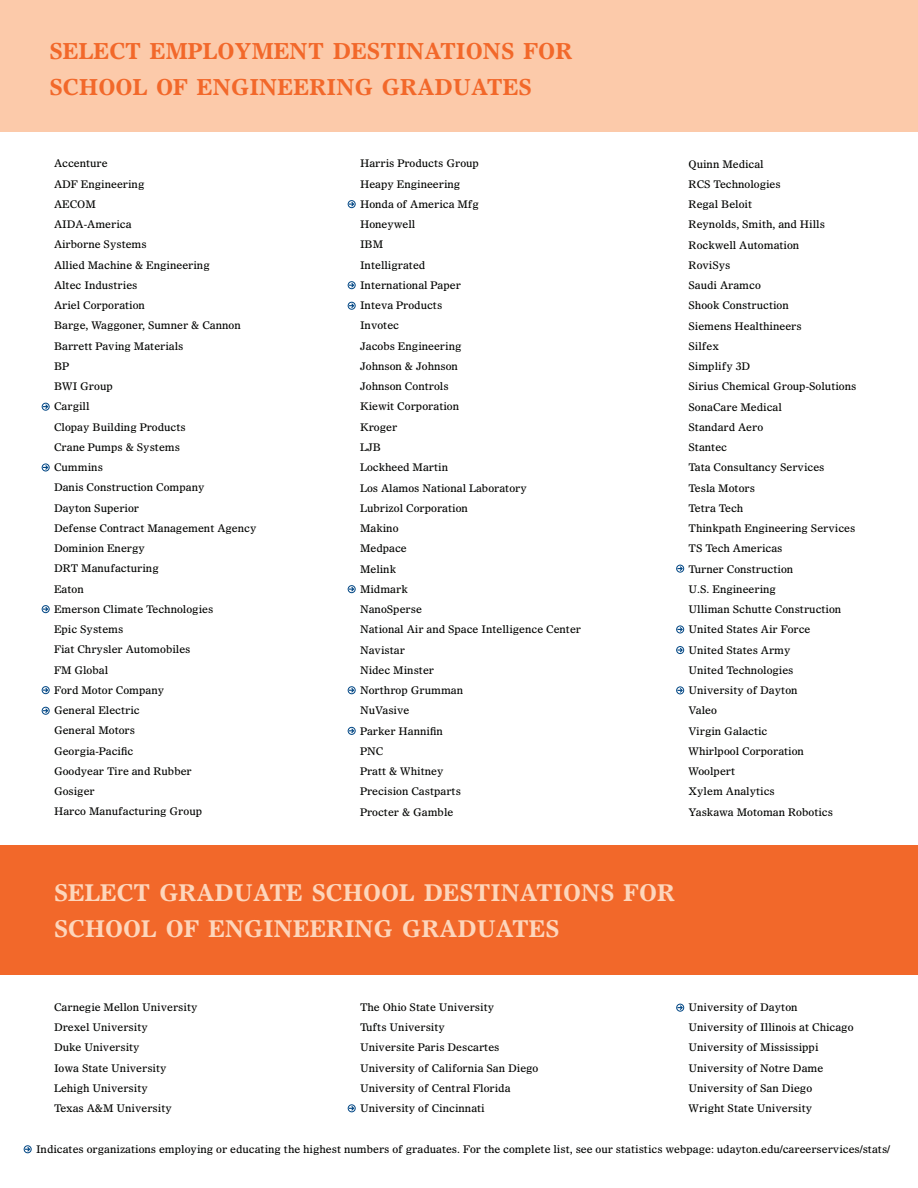
<style>
.page{position:relative;width:918px;height:1188px;background:#fff}
.page>*{position:absolute;margin:0;border:0;box-sizing:border-box;transform-origin:0 0}
.t1{font:700 23.1px/36px "Olympian LT Std";color:#fdd6bc}
.t2{font:700 22.05px/36px "Olympian LT Std";color:#f2682a}
.t3{font:10.5px/20.2px "Olympian LT Std";color:#040503}
</style>
<div class="page">
<div style="left:0;top:845px;width:918px;height:129px;background:#f2682a"></div>
<div style="left:0;top:0;width:918px;height:132px;background:#fccaaa"></div>
<div style="left:24px;top:1146px;width:7px;height:7px;border:1px solid #004684;border-radius:50%"></div>
<div style="left:42px;top:403px;width:7px;height:7px;border:1px solid #004684;border-radius:50%"></div>
<div style="left:348px;top:282px;width:7px;height:7px;border:1px solid #004684;border-radius:50%"></div>
<div style="left:348px;top:200px;width:7px;height:8px;border:1px solid #004684;border-radius:50%"></div>
<div style="left:676px;top:626px;width:8px;height:7px;border:1px solid #004684;border-radius:50%"></div>
<div style="left:676px;top:565px;width:8px;height:7px;border:1px solid #004684;border-radius:50%"></div>
<div style="left:348px;top:302px;width:7px;height:7px;border:1px solid #004684;border-radius:50%"></div>
<div style="left:348px;top:585px;width:7px;height:8px;border:1px solid #004684;border-radius:50%"></div>
<div style="left:348px;top:687px;width:7px;height:7px;border:1px solid #004684;border-radius:50%"></div>
<svg style="left:678px;top:648px;width:4px;height:4px"></svg>
<div style="left:676px;top:646px;width:8px;height:8px;border:1px solid #004684;border-radius:50%"></div>
<div style="left:676px;top:687px;width:8px;height:7px;border:1px solid #004684;border-radius:50%"></div>
<div style="left:348px;top:1105px;width:7px;height:7px;border:1px solid #004684;border-radius:50%"></div>
<div style="left:677px;top:1004px;width:7px;height:7px;border:1px solid #004684;border-radius:50%"></div>
<div style="left:42px;top:464px;width:7px;height:7px;border:1px solid #004684;border-radius:50%"></div>
<div style="left:42px;top:605px;width:7px;height:8px;border:1px solid #004684;border-radius:50%"></div>
<div style="left:42px;top:686px;width:7px;height:8px;border:1px solid #004684;border-radius:50%"></div>
<div style="left:42px;top:707px;width:7px;height:7px;border:1px solid #004684;border-radius:50%"></div>
<div style="left:348px;top:727px;width:7px;height:8px;border:1px solid #004684;border-radius:50%"></div>
<h2 class="t2" style="left:49px;top:33px;width:525px">SELECT EMPLOYMENT DESTINATIONS FOR<br>SCHOOL OF ENGINEERING GRADUATES</h2>
<p class="t3" style="left:54px;top:153px;width:204px">Accenture<br>ADF Engineering<br>AECOM<br>AIDA-America<br>Airborne Systems<br>Allied Machine &amp; Engineering<br>Altec Industries<br>Ariel Corporation<br>Barge, Waggoner, Sumner &amp; Cannon<br>Barrett Paving Materials<br>BP<br>BWI Group<br>Cargill<br>Clopay Building Products<br>Crane Pumps &amp; Systems<br>Cummins<br>Danis Construction Company<br>Dayton Superior<br>Defense Contract Management Agency<br>Dominion Energy<br>DRT Manufacturing<br>Eaton<br>Emerson Climate Technologies<br>Epic Systems<br>Fiat Chrysler Automobiles<br>FM Global<br>Ford Motor Company<br>General Electric<br>General Motors<br>Georgia-Pacific<br>Goodyear Tire and Rubber<br>Gosiger<br>Harco Manufacturing Group</p>
<p class="t3" style="left:360px;top:153px;width:223px">Harris Products Group<br>Heapy Engineering<br>Honda of America Mfg<br>Honeywell<br>IBM<br>Intelligrated<br>International Paper<br>Inteva Products<br>Invotec<br>Jacobs Engineering<br>Johnson &amp; Johnson<br>Johnson Controls<br>Kiewit Corporation<br>Kroger<br>LJB<br>Lockheed Martin<br>Los Alamos National Laboratory<br>Lubrizol Corporation<br>Makino<br>Medpace<br>Melink<br>Midmark<br>NanoSperse<br>National Air and Space Intelligence Center<br>Navistar<br>Nidec Minster<br>Northrop Grumman<br>NuVasive<br>Parker Hannifin<br>PNC<br>Pratt &amp; Whitney<br>Precision Castparts<br>Procter &amp; Gamble</p>
<p class="t3" style="left:689px;top:153px;width:169px">Quinn Medical<br>RCS Technologies<br>Regal Beloit<br>Reynolds, Smith, and Hills<br>Rockwell Automation<br>RoviSys<br>Saudi Aramco<br>Shook Construction<br>Siemens Healthineers<br>Silfex<br>Simplify 3D<br>Sirius Chemical Group-Solutions<br>SonaCare Medical<br>Standard Aero<br>Stantec<br>Tata Consultancy Services<br>Tesla Motors<br>Tetra Tech<br>Thinkpath Engineering Services<br>TS Tech Americas<br>Turner Construction<br>U.S. Engineering<br>Ulliman Schutte Construction<br>United States Air Force<br>United States Army<br>United Technologies<br>University of Dayton<br>Valeo<br>Virgin Galactic<br>Whirlpool Corporation<br>Woolpert<br>Xylem Analytics<br>Yaskawa Motoman Robotics</p>
<h1 class="t1" style="left:54px;top:874px;width:622px">SELECT GRADUATE SCHOOL DESTINATIONS FOR<br>SCHOOL OF ENGINEERING GRADUATES</h1>
<p class="t3" style="left:54px;top:997px;width:145px">Carnegie Mellon University<br>Drexel University<br>Duke University<br>Iowa State University<br>Lehigh University<br>Texas A&amp;M University</p>
<p class="t3" style="left:360px;top:997px;width:180px">The Ohio State University<br>Tufts University<br>Universite Paris Descartes<br>University of California San Diego<br>University of Central Florida<br>University of Cincinnati</p>
<p class="t3" style="left:689px;top:997px;width:167px">University of Dayton<br>University of Illinois at Chicago<br>University of Mississippi<br>University of Notre Dame<br>University of San Diego<br>Wright State University</p>
<p class="t3" style="left:36px;top:1139px;width:856px">Indicates organizations employing or educating the highest numbers of graduates. For the complete list, see our statistics webpage: udayton.edu/careerservices/stats/</p>
</div>
